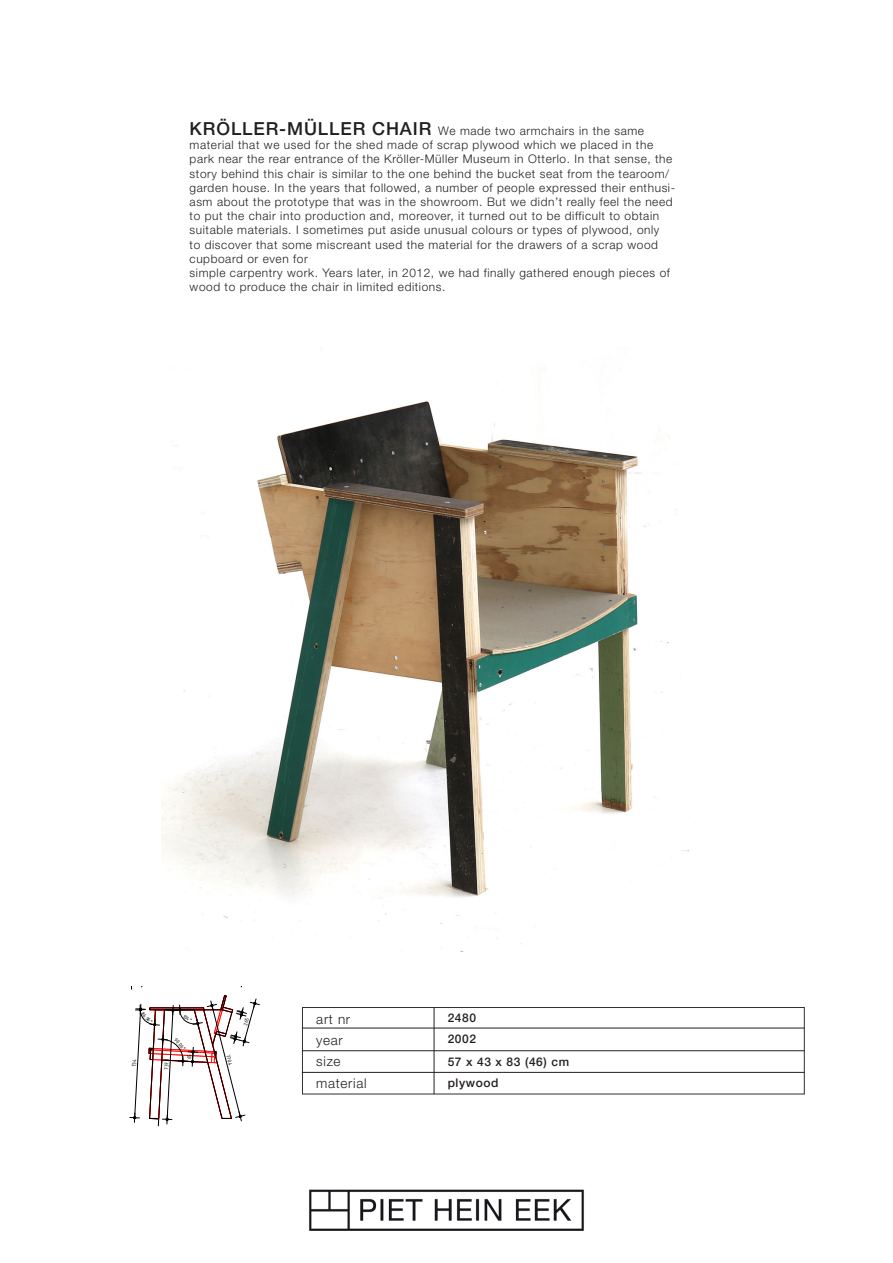
<style>
.page{position:relative;width:893px;height:1263px;background:#fff}
.page>*{position:absolute;margin:0;border:0;box-sizing:border-box;transform-origin:0 0}
.t1{font:300 13.5px "Helvetica Neue LT Std";letter-spacing:.05em;color:#231f20}
.t2{font:500 12px "Helvetica Neue LT Std";letter-spacing:.05em;color:#231f20}
.t3{font:300 11.85px/14.2px "Helvetica Neue LT Std";letter-spacing:.05em;color:#231f20}
.t4{font:5.85px "ISOCPEUR";color:#000}
.t5{font:5.7px "ISOCPEUR";color:#000}
.s1{font-weight:500;font-size:18px}
</style>
<div class="page">
<div style="left:302px;top:1007px;width:502px;height:87px;border:1px solid #312f30"></div>
<hr style="left:302px;top:1028px;width:502px;height:1px;background:#231f20">
<hr style="left:302px;top:1050px;width:502px;height:1px;background:#231f20">
<hr style="left:302px;top:1072px;width:502px;height:1px;background:#231f20">
<hr style="left:434px;top:1007px;width:1px;height:87px;background:#231f20">
<img style="left:162px;top:347px;width:527px;height:601px">
<img style="left:309px;top:1189px;width:275px;height:42px">
<svg style="left:129px;top:986px;width:131px;height:141px"></svg>
<p class="t3" style="left:190px;top:123px;width:487px"><span class="s1">KRÖLLER-MÜLLER CHAIR</span> We made two armchairs in the same material that we used for the shed made of scrap plywood which we placed in the park near the rear entrance of the Kröller-Müller Museum in Otterlo. In that sense, the story behind this chair is similar to the one behind the bucket seat from the tearoom/ garden house. In the years that followed, a number of people expressed their enthusi&shy;asm about the prototype that was in the showroom. But we didn’t really feel the need to put the chair into production and, moreover, it turned out to be difficult to obtain suitable materials. I sometimes put aside unusual colours or types of plywood, only<br>to discover that some miscreant used the material for the drawers of a scrap wood cupboard or even for<br>simple carpentry work. Years later, in 2012, we had finally gathered enough pieces of wood to produce the chair in limited editions.</p>
<p class="t4" style="left:145px;top:1010px;width:15px;rotate:46deg">86.96°</p>
<p class="t5" style="left:186px;top:1012px;width:11px;rotate:37deg">104°</p>
<p class="t4" style="left:178px;top:1036px;width:15px;rotate:47deg">90.06°</p>
<p class="t4" style="left:163px;top:1070px;width:12px;rotate:-87deg">737.1</p>
<p class="t4" style="left:232px;top:1053px;width:13px;rotate:76deg">770.4</p>
<p class="t1" style="left:316px;top:1010px;width:35px">art nr</p>
<p class="t1" style="left:316px;top:1031px;width:28px">year</p>
<p class="t1" style="left:316px;top:1052px;width:26px">size</p>
<p class="t1" style="left:316px;top:1075px;width:52px">material</p>
<p class="t5" style="left:333px;top:1078px;width:9px">575</p>
<p class="t2" style="left:448px;top:1011px;width:30px">2480</p>
<p class="t2" style="left:448px;top:1032px;width:30px">2002</p>
<p class="t2" style="left:448px;top:1054px;width:123px">57 x 43 x 83 (46) cm</p>
<p class="t2" style="left:448px;top:1075px;width:52px">plywood</p>
</div>
